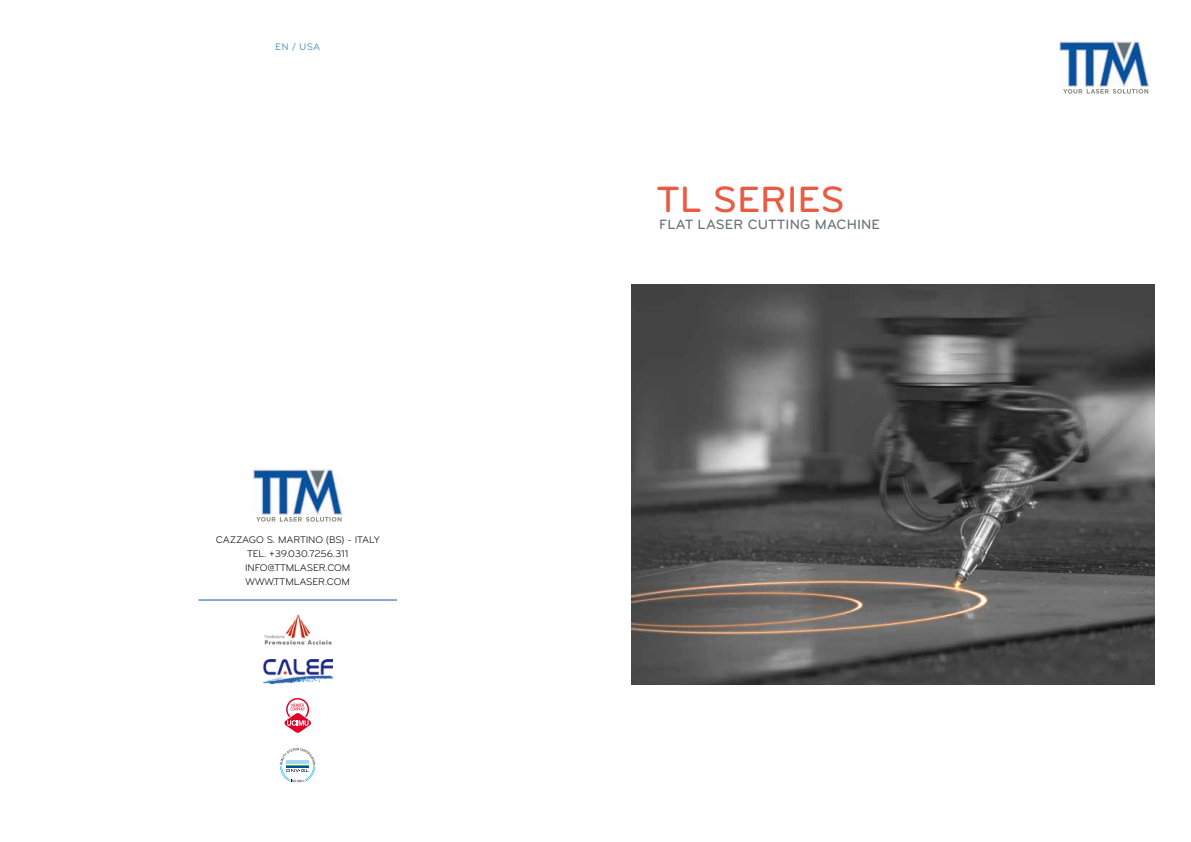
<style>
.page{position:relative;width:1191px;height:842px;background:#fff}
.page>*{position:absolute;margin:0;border:0;box-sizing:border-box;transform-origin:0 0}
.t1{font:500 38px "Bryant Pro";color:#e95b42}
.t2{font:500 14px "Bryant Pro";letter-spacing:.01em;color:#677279}
.t3{font:10px/14px "Bryant Pro";letter-spacing:-.01em;color:#000;text-align:center}
.t4{font:500 10px "Bryant Pro";color:#6ca5c1}
</style>
<div class="page">
<img style="left:631px;top:285px;width:524px;height:399px">
<svg style="left:1063px;top:89px;width:85px;height:5px"></svg>
<img style="left:1059px;top:40px;width:90px;height:46px">
<hr style="left:198px;top:600px;width:199px;height:1px;background:#1a529d">
<img style="left:264px;top:615px;width:68px;height:30px">
<svg style="left:280px;top:748px;width:35px;height:34px"></svg>
<img style="left:263px;top:660px;width:69px;height:24px">
<div style="left:286px;top:698px;width:23px;height:23px;border:1px solid #e20025;border-radius:50%"></div>
<svg style="left:284px;top:704px;width:27px;height:29px"></svg>
<svg style="left:256px;top:517px;width:85px;height:5px"></svg>
<img style="left:253px;top:469px;width:90px;height:45px">
<p class="t4" style="left:275px;top:42px;width:47px">EN / USA</p>
<p class="t3" style="left:216px;top:533px;width:165px">CAZZAGO S. MARTINO (BS) - ITALY<br>TEL. +39.030.7256.311<br>INFO@TTMLASER.COM<br>WWW.TTMLASER.COM</p>
<h1 class="t1" style="left:656px;top:179px;width:189px">TL SERIES</h1>
<h2 class="t2" style="left:659px;top:217px;width:222px">FLAT LASER CUTTING MACHINE</h2>
</div>
